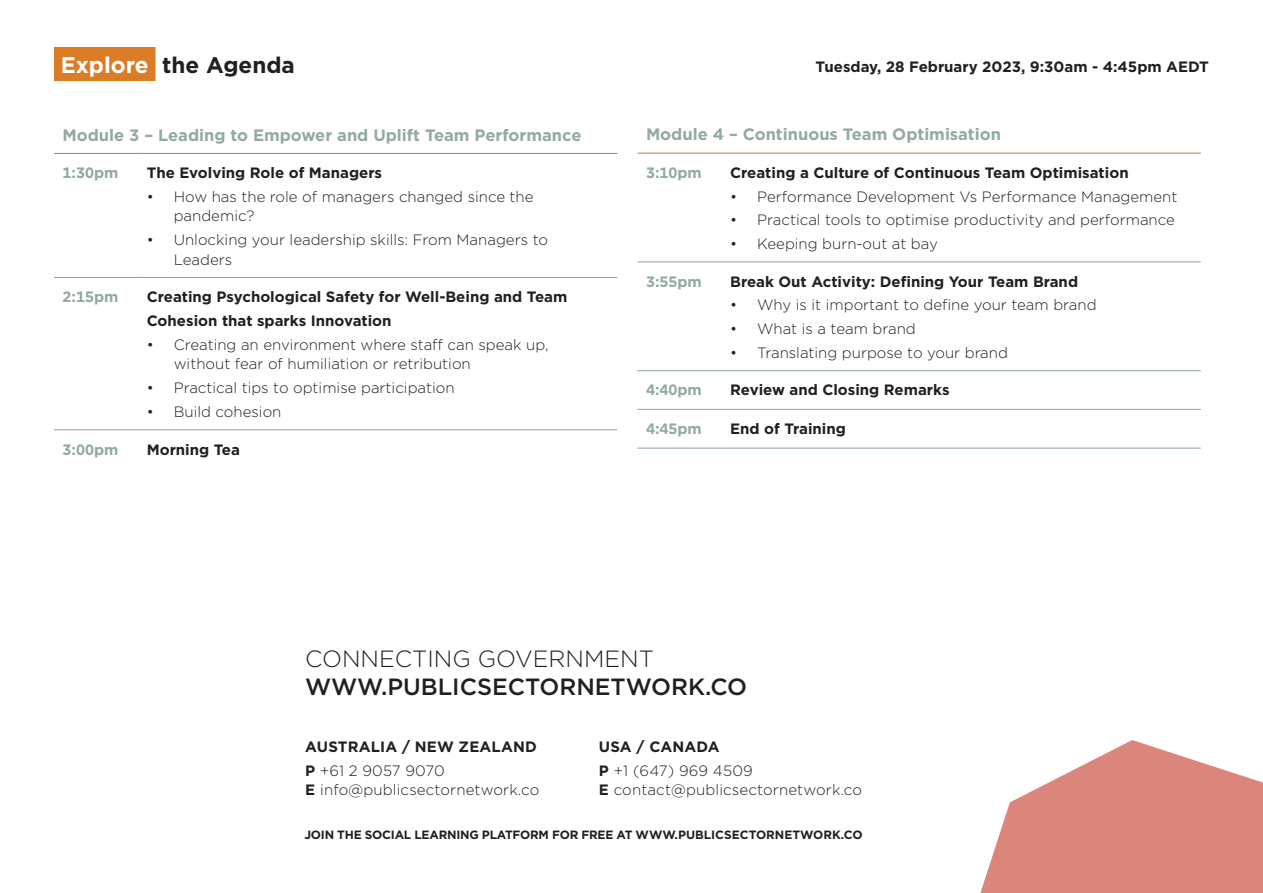
<style>
.page{position:relative;width:1263px;height:893px;background:#fff}
.page>*{position:absolute;margin:0;border:0;box-sizing:border-box;transform-origin:0 0}
.t1{font:500 23.4px "Gotham";color:#231f20}
.t2{font:300 23.4px "Gotham";color:#231f20}
.Headers{font:700 22.5px "Gotham";color:#231f20}
.Agenda-titles{font:700 16.5px "Gotham";color:#92ab9e}
.Body_Text{font:300 15px/19.5px "Gotham";color:#231f20}
.Agenda-details{font:700 15px/24px "Gotham";color:#231f20}
.Agenda-titles-2{font:700 15px "Gotham";color:#231f20}
.t3{font:700 15px "Gotham";color:#92ab9e}
.Body_Text-2{font:700 15px "Gotham";letter-spacing:.01em;color:#231f20}
.t4{font:700 12px "Gotham";letter-spacing:-.02em;color:#231f20}
.s1{color:#fff}
.s2{font-weight:700}
</style>
<div class="page">
<svg style="left:980px;top:740px;width:283px;height:153px;fill:#da867c"></svg>
<hr style="left:637px;top:261px;width:85px;height:1px;background:#92ab9e">
<hr style="left:722px;top:261px;width:479px;height:1px;background:#92ab9e">
<hr style="left:637px;top:370px;width:85px;height:1px;background:#92ab9e">
<hr style="left:722px;top:370px;width:479px;height:1px;background:#92ab9e">
<hr style="left:637px;top:409px;width:85px;height:1px;background:#92ab9e">
<hr style="left:722px;top:409px;width:479px;height:1px;background:#92ab9e">
<hr style="left:637px;top:153px;width:85px;height:1px;background:#db7c26">
<hr style="left:722px;top:153px;width:479px;height:1px;background:#db7c26">
<hr style="left:637px;top:448px;width:85px;height:1px;background:#92ab9e">
<hr style="left:722px;top:448px;width:479px;height:1px;background:#92ab9e">
<hr style="left:54px;top:277px;width:84px;height:1px;background:#92ab9e">
<hr style="left:138px;top:277px;width:479px;height:1px;background:#92ab9e">
<hr style="left:54px;top:429px;width:84px;height:1px;background:#92ab9e">
<hr style="left:138px;top:429px;width:479px;height:1px;background:#92ab9e">
<hr style="left:54px;top:153px;width:84px;height:1px;background:#db7c26">
<hr style="left:138px;top:153px;width:479px;height:1px;background:#db7c26">
<div style="left:54px;top:47px;width:101px;height:34px;background:#db7c26"></div>
<p class="Headers" style="left:61px;top:50px;width:236px"><span class="s1">Explore</span> the Agenda</p>
<p class="Agenda-titles-2" style="left:815px;top:57px;width:395px">Tuesday, 28 February 2023, 9:30am - 4:45pm AEDT</p>
<p class="Agenda-titles" style="left:63px;top:124px;width:520px">Module 3 – Leading to Empower and Uplift Team Performance</p>
<p class="t3" style="left:63px;top:163px;width:57px">1:30pm</p>
<p class="Agenda-details" style="left:147px;top:161px;width:237px">The Evolving Role of Managers</p>
<p class="Body_Text" style="left:174px;top:186px;width:361px;text-indent:-27px">• How has the role of managers changed since the pandemic?</p>
<p class="Body_Text" style="left:174px;top:230px;width:376px;text-indent:-27px">• Unlocking your leadership skills: From Managers to<br>Leaders</p>
<p class="t3" style="left:63px;top:287px;width:57px">2:15pm</p>
<p class="Agenda-details" style="left:147px;top:285px;width:422px">Creating Psychological Safety for Well-Being and Team<br>Cohesion that sparks Innovation</p>
<p class="Body_Text" style="left:174px;top:334px;width:376px;text-indent:-27px">• Creating an environment where staff can speak up, without fear of humiliation or retribution</p>
<p class="Body_Text" style="left:147px;top:378px;width:309px">• Practical tips to optimise participation</p>
<p class="Body_Text" style="left:147px;top:401px;width:136px">• Build cohesion</p>
<p class="t3" style="left:63px;top:439px;width:57px">3:00pm</p>
<p class="Agenda-titles-2" style="left:147px;top:439px;width:95px">Morning Tea</p>
<p class="Agenda-titles" style="left:646px;top:124px;width:356px">Module 4 – Continuous Team Optimisation</p>
<p class="t3" style="left:646px;top:163px;width:57px">3:10pm</p>
<p class="Agenda-details" style="left:730px;top:160px;width:400px">Creating a Culture of Continuous Team Optimisation</p>
<p class="Body_Text" style="left:730px;top:186px;width:449px">• Performance Development Vs Performance Management</p>
<p class="Body_Text" style="left:730px;top:210px;width:446px">• Practical tools to optimise productivity and performance</p>
<p class="Body_Text" style="left:730px;top:234px;width:209px">• Keeping burn-out at bay</p>
<p class="t3" style="left:646px;top:271px;width:57px">3:55pm</p>
<p class="Agenda-details" style="left:730px;top:269px;width:349px">Break Out Activity: Defining Your Team Brand</p>
<p class="Body_Text" style="left:730px;top:295px;width:368px">• Why is it important to define your team brand</p>
<p class="Body_Text" style="left:730px;top:319px;width:187px">• What is a team brand</p>
<p class="Body_Text" style="left:730px;top:342px;width:279px">• Translating purpose to your brand</p>
<p class="t3" style="left:646px;top:380px;width:57px">4:40pm</p>
<p class="Agenda-titles-2" style="left:730px;top:380px;width:221px">Review and Closing Remarks</p>
<p class="t3" style="left:646px;top:419px;width:57px">4:45pm</p>
<p class="Agenda-titles-2" style="left:730px;top:419px;width:117px">End of Training</p>
<p class="t2" style="left:305px;top:644px;width:350px">CONNECTING GOVERNMENT</p>
<p class="t1" style="left:305px;top:672px;width:443px">WWW.PUBLICSECTORNETWORK.CO</p>
<p class="Body_Text-2" style="left:305px;top:737px;width:233px">AUSTRALIA / NEW ZEALAND</p>
<p class="Body_Text" style="left:305px;top:760px;width:236px"><span class="s2">P</span> +61 2 9057 9070<br><span class="s2">E</span> info@publicsectornetwork.co</p>
<p class="Body_Text-2" style="left:599px;top:737px;width:122px">USA / CANADA</p>
<p class="Body_Text" style="left:599px;top:760px;width:264px"><span class="s2">P</span> +1 (647) 969 4509<br><span class="s2">E</span> contact@publicsectornetwork.co</p>
<p class="t4" style="left:304px;top:827px;width:560px">JOIN THE SOCIAL LEARNING PLATFORM FOR FREE AT WWW.PUBLICSECTORNETWORK.CO</p>
</div>
